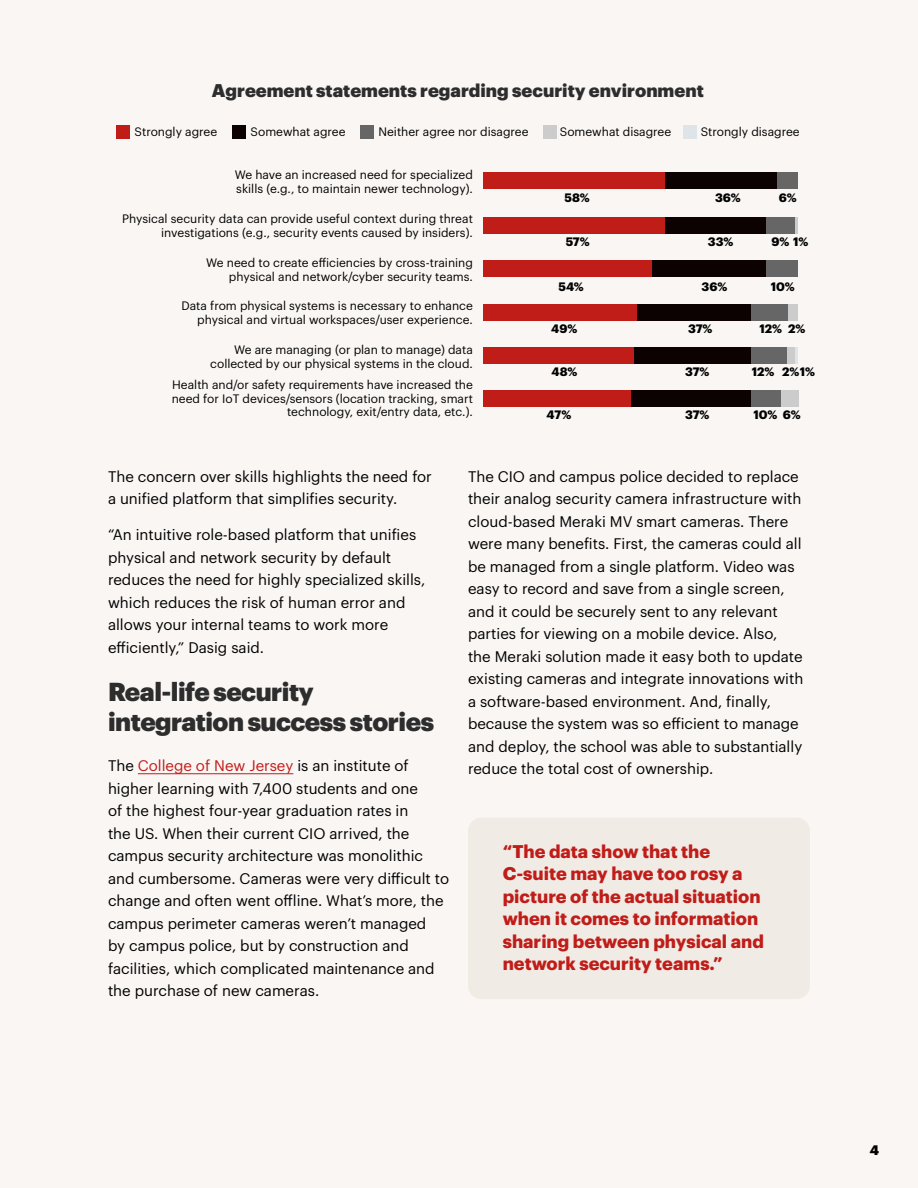
<style>
.page{position:relative;width:918px;height:1188px;background:#faf6f4}
.page>*{position:absolute;margin:0;border:0;box-sizing:border-box;transform-origin:0 0}
.t1{font:900 25.5px/30px "Graphik";letter-spacing:-.02em;color:#2d2d2d}
.t2{font:700 18px/22.5px "Graphik";color:#c01d19}
.t3{font:900 18px "Graphik";color:#2d2d2d}
.t4{font:15px/22.5px "Graphik";color:#000101}
.t5{font:900 13.5px "Graphik";color:#000}
.t6{font:12px/13.5px "Graphik";color:#000101;text-align:right}
.t7{font:700 12px "Graphik";letter-spacing:-.005em;color:#000101}
.s1{color:#c01d19}
</style>
<div class="page">
<div style="left:483px;top:173px;width:182px;height:16px;background:#c01d19"></div>
<div style="left:665px;top:173px;width:113px;height:16px;background:#0d0202"></div>
<div style="left:778px;top:173px;width:20px;height:16px;background:#666"></div>
<div style="left:483px;top:261px;width:169px;height:16px;background:#c01d19"></div>
<div style="left:652px;top:261px;width:115px;height:16px;background:#0d0202"></div>
<div style="left:767px;top:261px;width:31px;height:16px;background:#666"></div>
<div style="left:483px;top:347px;width:151px;height:16px;background:#c01d19"></div>
<div style="left:634px;top:347px;width:118px;height:16px;background:#0d0202"></div>
<div style="left:752px;top:347px;width:36px;height:16px;background:#666"></div>
<div style="left:788px;top:347px;width:8px;height:16px;background:#ccc"></div>
<svg style="left:796px;top:347px;width:2px;height:16px"></svg>
<div style="left:483px;top:217px;width:182px;height:16px;background:#c01d19"></div>
<div style="left:665px;top:217px;width:102px;height:16px;background:#0d0202"></div>
<div style="left:766px;top:217px;width:30px;height:16px;background:#666"></div>
<svg style="left:796px;top:217px;width:2px;height:16px"></svg>
<div style="left:483px;top:304px;width:154px;height:16px;background:#c01d19"></div>
<div style="left:637px;top:304px;width:115px;height:16px;background:#0d0202"></div>
<div style="left:751px;top:304px;width:37px;height:16px;background:#666"></div>
<div style="left:788px;top:304px;width:10px;height:16px;background:#ccc"></div>
<div style="left:483px;top:391px;width:148px;height:16px;background:#c01d19"></div>
<div style="left:631px;top:391px;width:121px;height:16px;background:#0d0202"></div>
<div style="left:751px;top:391px;width:30px;height:16px;background:#666"></div>
<div style="left:781px;top:391px;width:17px;height:16px;background:#ccc"></div>
<div style="left:116px;top:125px;width:13px;height:13px;background:#c01d19"></div>
<div style="left:232px;top:125px;width:13px;height:13px;background:#0d0202"></div>
<div style="left:360px;top:125px;width:13px;height:13px;background:#666"></div>
<div style="left:543px;top:125px;width:13px;height:13px;background:#ccc"></div>
<div style="left:684px;top:125px;width:13px;height:13px;background:#dee4e7"></div>
<hr style="left:138px;top:773px;width:155px;height:1px;background:#c01d19">
<div style="left:468px;top:818px;width:342px;height:181px;background:#f1ebe5;border-radius:14px"></div>
<p class="t3" style="left:212px;top:77px;width:493px">Agreement statements regarding security environment</p>
<p class="t6" style="left:135px;top:124px;width:84px">Strongly agree</p>
<p class="t6" style="left:251px;top:124px;width:97px">Somewhat agree</p>
<p class="t6" style="left:378px;top:124px;width:152px">Neither agree nor disagree</p>
<p class="t6" style="left:560px;top:124px;width:113px">Somewhat disagree</p>
<p class="t6" style="left:701px;top:124px;width:100px">Strongly disagree</p>
<p class="t6" style="left:235px;top:167px;width:240px;text-align:left">We have an increased need for specialized skills (e.g., to maintain newer technology).</p>
<p class="t6" style="left:122px;top:211px;width:352px">Physical security data can provide useful context during threat investigations (e.g., security events caused by insiders).</p>
<p class="t6" style="left:206px;top:255px;width:268px">We need to create efficiencies by cross-training physical and network/cyber security teams.</p>
<p class="t6" style="left:181px;top:298px;width:293px">Data from physical systems is necessary to enhance physical and virtual workspaces/user experience.</p>
<p class="t6" style="left:210px;top:342px;width:264px">We are managing (or plan to manage) data collected by our physical systems in the cloud.</p>
<p class="t6" style="left:172px;top:377px;width:303px">Health and/or safety requirements have increased the need for IoT devices/sensors (location tracking, smart technology, exit/entry data, etc.).</p>
<p class="t7" style="left:565px;top:189px;width:27px">58%</p>
<p class="t7" style="left:566px;top:233px;width:25px">57%</p>
<p class="t7" style="left:559px;top:277px;width:27px">54%</p>
<p class="t7" style="left:551px;top:320px;width:28px">49%</p>
<p class="t7" style="left:552px;top:363px;width:27px">48%</p>
<p class="t7" style="left:547px;top:406px;width:26px">47%</p>
<p class="t7" style="left:715px;top:189px;width:27px">36%</p>
<p class="t7" style="left:708px;top:233px;width:27px">33%</p>
<p class="t7" style="left:779px;top:189px;width:19px">6%</p>
<p class="t7" style="left:772px;top:233px;width:38px">9% 1%</p>
<p class="t7" style="left:702px;top:277px;width:27px">36%</p>
<p class="t7" style="left:688px;top:320px;width:26px">37%</p>
<p class="t7" style="left:685px;top:363px;width:26px">37%</p>
<p class="t7" style="left:685px;top:406px;width:26px">37%</p>
<p class="t7" style="left:771px;top:277px;width:26px">10%</p>
<p class="t7" style="left:759px;top:320px;width:24px">12%</p>
<p class="t7" style="left:752px;top:363px;width:24px">12%</p>
<p class="t7" style="left:754px;top:406px;width:49px">10% 6%</p>
<p class="t7" style="left:788px;top:320px;width:19px">2%</p>
<p class="t7" style="left:782px;top:363px;width:35px">2%1%</p>
<p class="t4" style="left:108px;top:464px;width:325px">The concern over skills highlights the need for a unified platform that simplifies security.</p>
<p class="t4" style="left:108px;top:522px;width:319px">“An intuitive role-based platform that unifies physical and network security by default reduces the need for highly specialized skills, which reduces the risk of human error and allows your internal teams to work more efficiently,” Dasig said.</p>
<p class="t1" style="left:108px;top:674px;width:328px">Real-life security integration success stories</p>
<p class="t4" style="left:108px;top:753px;width:343px">The <span class="s1">College of New Jersey</span> is an institute of higher learning with 7,400 students and one<br>of the highest four-year graduation rates in<br>the US. When their current CIO arrived, the campus security architecture was monolithic and cumbersome. Cameras were very difficult to change and often went offline. What’s more, the campus perimeter cameras weren’t managed<br>by campus police, but by construction and facilities, which complicated maintenance and the purchase of new cameras.</p>
<p class="t4" style="left:468px;top:464px;width:337px">The CIO and campus police decided to replace their analog security camera infrastructure with cloud-based Meraki MV smart cameras. There were many benefits. First, the cameras could all be managed from a single platform. Video was easy to record and save from a single screen, and it could be securely sent to any relevant parties for viewing on a mobile device. Also, the Meraki solution made it easy both to update existing cameras and integrate innovations with a software-based environment. And, finally, because the system was so efficient to manage and deploy, the school was able to substantially reduce the total cost of ownership.</p>
<p class="t2" style="left:503px;top:838px;width:263px">“The data show that the<br>C-suite may have too rosy a picture of the actual situation when it comes to information sharing between physical and network security teams.”</p>
<p class="t5" style="left:870px;top:1140px;width:11px">4</p>
</div>
